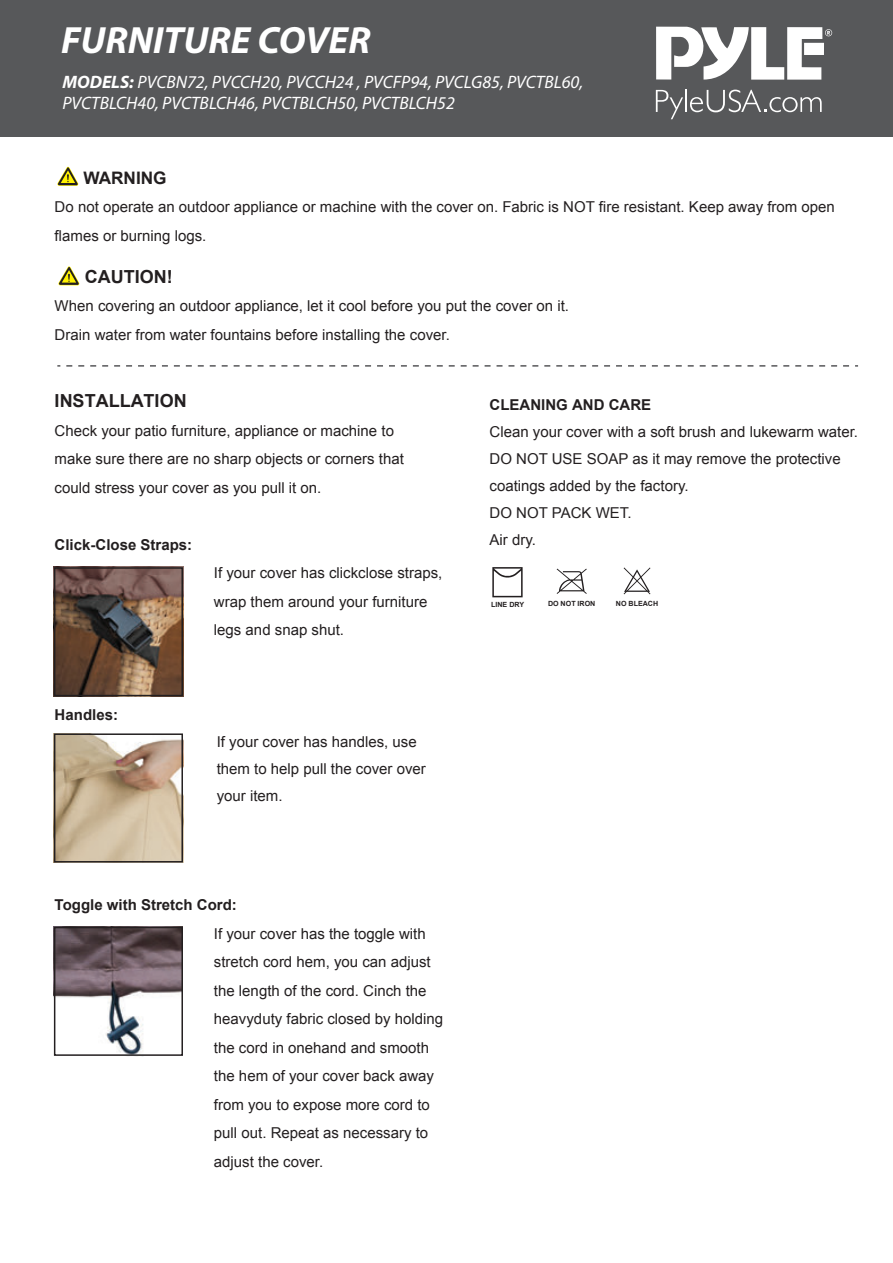
<style>
.page{position:relative;width:893px;height:1263px;background:#fff}
.page>*{position:absolute;margin:0;border:0;box-sizing:border-box;transform-origin:0 0}
.t1{font:italic 700 38.1px "Myriad Pro";color:#fff}
.t2{font:italic 18px/21.6px "Myriad Pro";color:#fff}
.t3{font:700 18px "Arial";color:#231f20}
.t4{font:700 17.25px "Arial";color:#231f20}
.t5{font:15px/28.5px "Arial";color:#231f20}
.t6{font:700 15px "Arial";color:#231f20}
.t7{font:700 7.05px "Arial";color:#231f20}
.s1{font-weight:700}
</style>
<div class="page">
<img style="left:54px;top:926px;width:128px;height:127px">
<img style="left:54px;top:736px;width:129px;height:127px">
<img style="left:57px;top:570px;width:123px;height:123px">
<div style="left:0;top:0;width:893px;height:136px;background:#57585a"></div>
<div style="left:54px;top:567px;width:129px;height:129px;border:2px solid #231f20"></div>
<svg style="left:57px;top:167px;width:21px;height:19px"></svg>
<svg style="left:58px;top:266px;width:21px;height:19px"></svg>
<div style="left:54px;top:733px;width:129px;height:129px;border:2px solid #231f20"></div>
<div style="left:54px;top:927px;width:129px;height:129px;border:2px solid #231f20"></div>
<svg style="left:492px;top:567px;width:31px;height:30px"></svg>
<svg style="left:557px;top:569px;width:30px;height:25px"></svg>
<svg style="left:624px;top:567px;width:26px;height:27px"></svg>
<svg style="left:656px;top:90px;width:27px;height:29px"></svg>
<hr style="left:685px;top:90px;width:2px;height:22px;background:#fff">
<svg style="left:690px;top:90px;width:132px;height:22px"></svg>
<svg style="left:656px;top:27px;width:176px;height:53px"></svg>
<svg style="left:66px;top:365px;width:792px;height:2px"></svg>
<h1 class="t1" style="left:61px;top:16px;width:311px">FURNITURE COVER</h1>
<p class="t2" style="left:62px;top:70px;width:522px"><span class="s1">MODELS:</span> PVCBN72, PVCCH20, PVCCH24 , PVCFP94, PVCLG85, PVCTBL60,<br>PVCTBLCH40, PVCTBLCH46, PVCTBLCH50, PVCTBLCH52</p>
<p class="t4" style="left:83px;top:166px;width:85px">WARNING</p>
<p class="t5" style="left:55px;top:193px;width:782px">Do not operate an outdoor appliance or machine with the cover on. Fabric is NOT fire resistant. Keep away from open flames or burning logs.</p>
<p class="t3" style="left:85px;top:265px;width:89px">CAUTION!</p>
<p class="t5" style="left:55px;top:292px;width:516px">When covering an outdoor appliance, let it cool before you put the cover on it.<br>Drain water from water fountains before installing the cover.</p>
<p class="t3" style="left:55px;top:389px;width:133px">INSTALLATION</p>
<p class="t5" style="left:55px;top:417px;width:351px">Check your patio furniture, appliance or machine to make sure there are no sharp objects or corners that could stress your cover as you pull it on.</p>
<p class="t6" style="left:55px;top:535px;width:139px">Click-Close Straps:</p>
<p class="t5" style="left:214px;top:559px;width:230px">If your cover has clickclose straps, wrap them around your furniture legs and snap shut.</p>
<p class="t6" style="left:55px;top:704px;width:65px">Handles:</p>
<p class="t5" style="left:217px;top:728px;width:211px;line-height:27px">If your cover has handles, use them to help pull the cover over your item.</p>
<p class="t6" style="left:55px;top:895px;width:184px">Toggle with Stretch Cord:</p>
<p class="t5" style="left:214px;top:919px;width:231px">If your cover has the toggle with stretch cord hem, you can adjust the length of the cord. Cinch the heavyduty fabric closed by holding the cord in onehand and smooth the hem of your cover back away from you to expose more cord to pull out. Repeat as necessary to adjust the cover.</p>
<p class="t6" style="left:489px;top:395px;width:163px">CLEANING AND CARE</p>
<p class="t5" style="left:489px;top:418px;width:370px;line-height:27px">Clean your cover with a soft brush and lukewarm water.<br>DO NOT USE SOAP as it may remove the protective coatings added by the factory.<br>DO NOT PACK WET.<br>Air dry.</p>
<p class="t7" style="left:491px;top:600px;width:34px">LINE DRY</p>
<p class="t7" style="left:548px;top:599px;width:49px">DO NOT IRON</p>
<p class="t7" style="left:616px;top:599px;width:44px">NO BLEACH</p>
</div>
